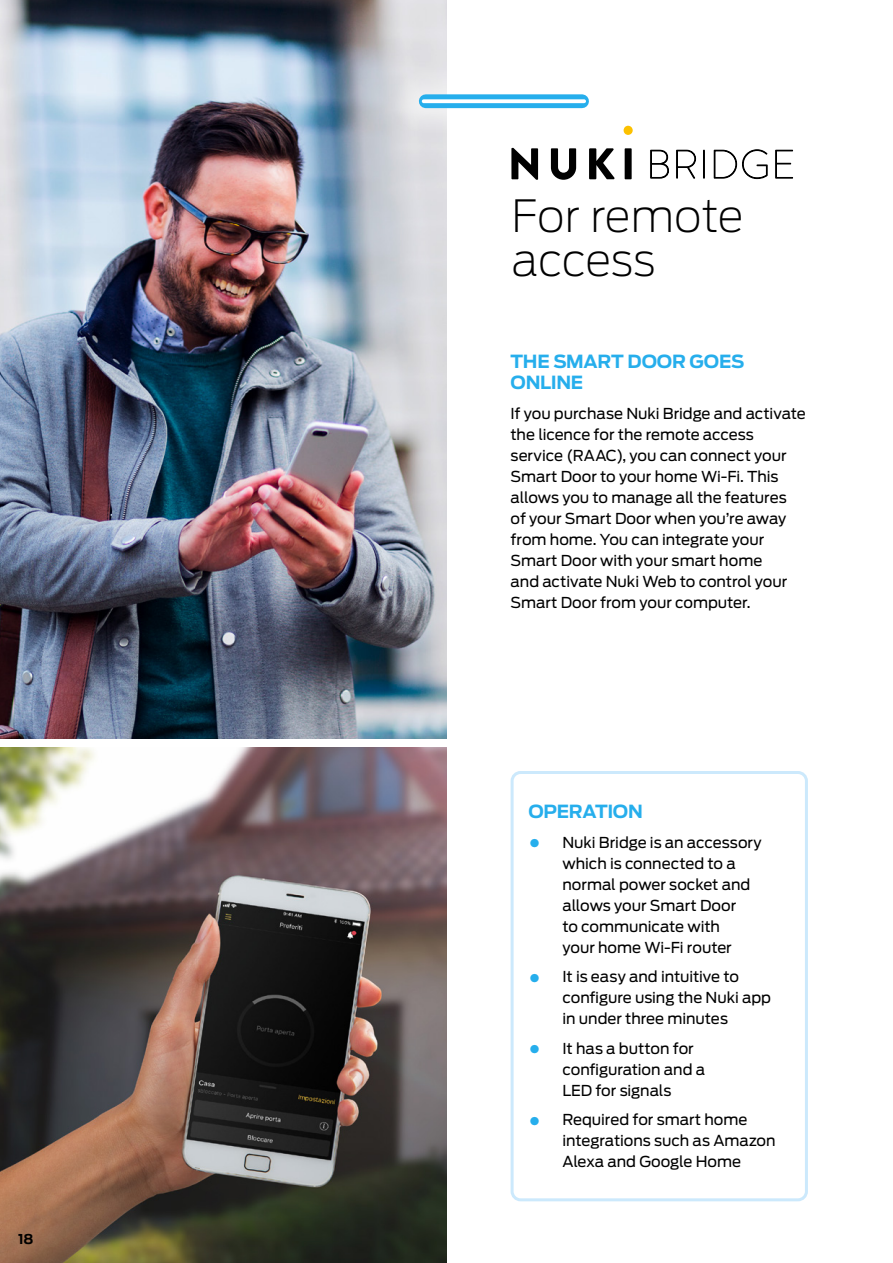
<style>
.page{position:relative;width:893px;height:1263px;background:#fff}
.page>*{position:absolute;margin:0;border:0;box-sizing:border-box;transform-origin:0 0}
.t1{font:200 44.1px/44.1px "Antenna";letter-spacing:-.005em;color:#000}
.t2{font:100 39.9px "Brandon Grotesque";letter-spacing:.025em;color:#000}
.t3{font:700 18px/21px "Antenna";letter-spacing:-.015em;color:#26aeec}
.t4{font:15px/21px "Antenna";letter-spacing:-.005em;color:#000}
.t5{font:700 13.5px "Antenna";color:#000}
.s1{font-family:"Helvetica LT Std";font-weight:900;font-size:24.75px;color:#26aeec}
</style>
<div class="page">
<img style="left:0;top:0;width:446px;height:739px">
<svg style="left:393px;top:68px;width:196px;height:66px"></svg>
<div style="left:426px;top:94px;width:156px;height:14px;background:#26aeec"></div>
<svg style="left:424px;top:99px;width:160px;height:4px"></svg>
<img style="left:0;top:747px;width:446px;height:516px">
<hr style="left:892px;top:560px;width:1px;height:341px;background:#ececf0">
<div style="left:511px;top:771px;width:297px;height:430px;border:3px solid #cce9fc;border-radius:9px"></div>
<svg style="left:511px;top:148px;width:27px;height:32px"></svg>
<svg style="left:551px;top:148px;width:25px;height:32px"></svg>
<svg style="left:589px;top:148px;width:26px;height:31px"></svg>
<div style="left:625px;top:148px;width:7px;height:31px;background:#000"></div>
<div style="left:624px;top:126px;width:9px;height:9px;background:#fcc100;border-radius:50%"></div>
<p class="t5" style="left:18px;top:1230px;width:17px">18</p>
<h2 class="t2" style="left:646px;top:137px;width:151px">BRIDGE</h2>
<h1 class="t1" style="left:511px;top:192px;width:234px">For remote access</h1>
<p class="t3" style="left:511px;top:351px;width:235px">THE SMART DOOR GOES<br>ONLINE</p>
<p class="t4" style="left:511px;top:402px;width:297px">If you purchase Nuki Bridge and activate the licence for the remote access service (RAAC), you can connect your Smart Door to your home Wi-Fi. This allows you to manage all the features of your Smart Door when you’re away from home. You can integrate your Smart Door with your smart home<br>and activate Nuki Web to control your Smart Door from your computer.</p>
<p class="t3" style="left:528px;top:801px;width:116px">OPERATION</p>
<p class="t4" style="left:562px;top:831px;width:201px;text-indent:-34px"><span class="s1">•</span> Nuki Bridge is an accessory which is connected to a normal power socket and allows your Smart Door<br>to communicate with<br>your home Wi-Fi router</p>
<p class="t4" style="left:562px;top:966px;width:210px;text-indent:-34px"><span class="s1">•</span> It is easy and intuitive to configure using the Nuki app in under three minutes</p>
<p class="t4" style="left:562px;top:1037px;width:144px;text-indent:-34px"><span class="s1">•</span> It has a button for configuration and a<br>LED for signals</p>
<p class="t4" style="left:562px;top:1109px;width:215px;text-indent:-34px"><span class="s1">•</span> Required for smart home integrations such as Amazon<br>Alexa and Google Home</p>
</div>
